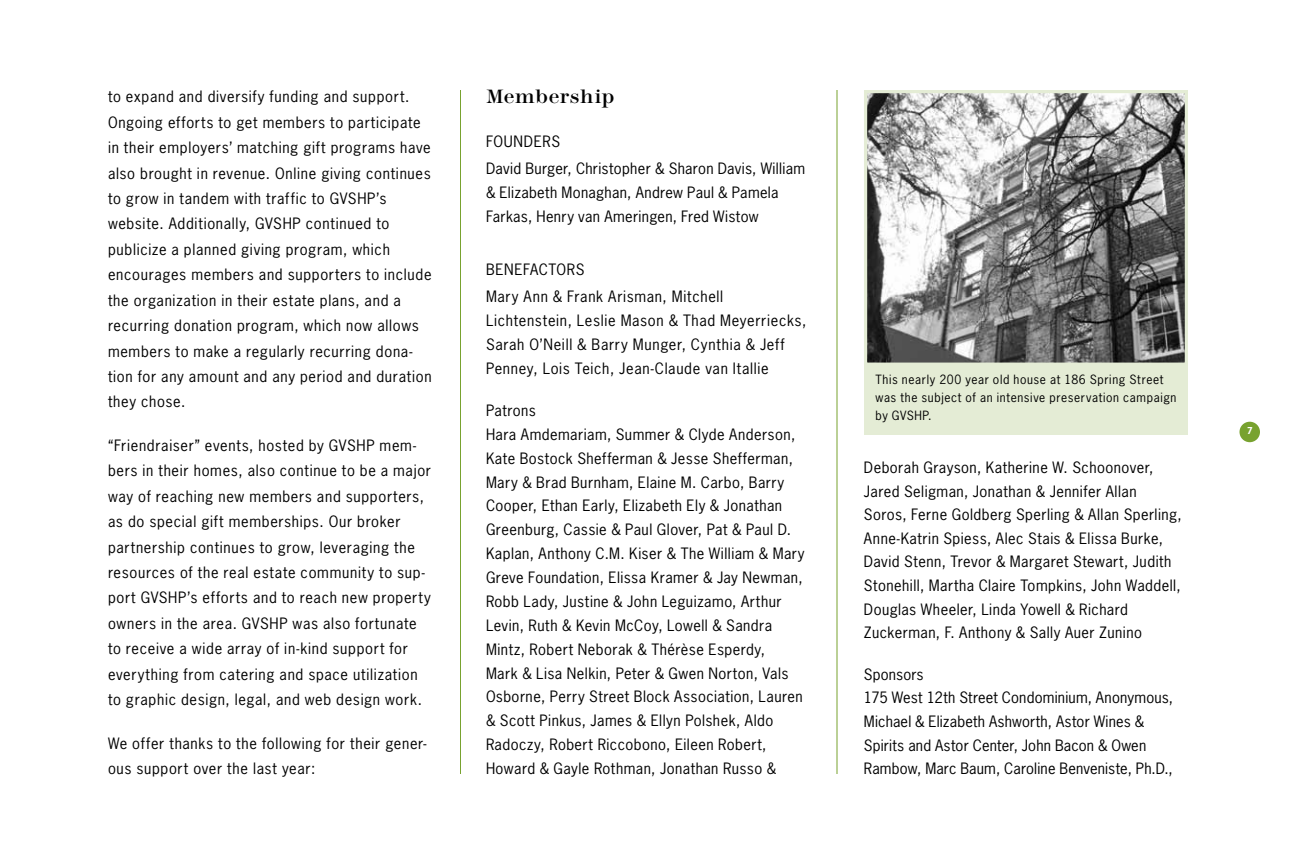
<style>
.page{position:relative;width:1296px;height:864px;background:#fff}
.page>*{position:absolute;margin:0;border:0;box-sizing:border-box;transform-origin:0 0}
.t1{font:20px "Modern Bld";letter-spacing:.02em;color:#000}
.t2{font:14.8px/25.4px "News Gothic";letter-spacing:.035em;color:#000}
.t3{font:14.8px/23.6px "News Gothic";letter-spacing:.01em;color:#000}
.t4{font:12px/18px "News Gothic";letter-spacing:.05em;color:#000}
.t5{font:700 9px "News Gothic";color:#fff}
</style>
<div class="page">
<div style="left:1240px;top:422px;width:20px;height:20px;background:#78a22f;border-radius:50%"></div>
<hr style="left:460px;top:90px;width:1px;height:684px;background:#78a22f">
<hr style="left:837px;top:90px;width:1px;height:684px;background:#78a22f">
<img style="left:868px;top:94px;width:316px;height:268px">
<div style="left:864px;top:90px;width:324px;height:276px;border:3px solid #e4ecd5"></div>
<div style="left:864px;top:363px;width:324px;height:72px;background:#e4ecd5"></div>
<p class="t2" style="left:108px;top:84px;width:325px">to expand and diversify funding and support.<br>Ongoing efforts to get members to participate in their employers’ matching gift programs have also brought in revenue. Online giving continues to grow in tandem with traffic to GVSHP’s website. Additionally, GVSHP continued to publicize a planned giving program, which encourages members and supporters to include the organization in their estate plans, and a recurring donation program, which now allows members to make a regularly recurring dona&shy;tion for any amount and any period and duration they chose.</p>
<p class="t2" style="left:108px;top:432px;width:325px">“Friendraiser” events, hosted by GVSHP mem&shy;bers in their homes, also continue to be a major way of reaching new members and supporters, as do special gift memberships. Our broker partnership continues to grow, leveraging the resources of the real estate community to sup&shy;port GVSHP’s efforts and to reach new property owners in the area. GVSHP was also fortunate to receive a wide array of in-kind support for everything from catering and space utilization to graphic design, legal, and web design work.</p>
<p class="t2" style="left:108px;top:730px;width:320px">We offer thanks to the following for their gener&shy;ous support over the last year:</p>
<h1 class="t1" style="left:486px;top:83px;width:130px">Membership</h1>
<p class="t2" style="left:486px;top:127px;width:321px;line-height:27.4px">Founders<br>David Burger, Christopher &amp; Sharon Davis, William</p>
<p class="t2" style="left:486px;top:180px;width:294px;line-height:23.8px">&amp; Elizabeth Monaghan, Andrew Paul &amp; Pamela<br>Farkas, Henry van Ameringen, Fred Wistow</p>
<p class="t2" style="left:486px;top:255px;width:239px;line-height:27.4px">Benefactors<br>Mary Ann &amp; Frank Arisman, Mitchell</p>
<p class="t2" style="left:486px;top:308px;width:322px;line-height:23.8px">Lichtenstein, Leslie Mason &amp; Thad Meyerriecks,<br>Sarah O’Neill &amp; Barry Munger, Cynthia &amp; Jeff<br>Penney, Lois Teich, Jean-Claude van Itallie</p>
<p class="t2" style="left:486px;top:398px;width:320px;line-height:23.8px">Patrons<br>Hara Amdemariam, Summer &amp; Clyde Anderson, Kate Bostock Shefferman &amp; Jesse Shefferman, Mary &amp; Brad Burnham, Elaine M. Carbo, Barry Cooper, Ethan Early, Elizabeth Ely &amp; Jonathan Greenburg, Cassie &amp; Paul Glover, Pat &amp; Paul D.<br>Kaplan, Anthony C.M. Kiser &amp; The William &amp; Mary Greve Foundation, Elissa Kramer &amp; Jay Newman, Robb Lady, Justine &amp; John Leguizamo, Arthur Levin, Ruth &amp; Kevin McCoy, Lowell &amp; Sandra Mintz, Robert Neborak &amp; Thérèse Esperdy,<br>Mark &amp; Lisa Nelkin, Peter &amp; Gwen Norton, Vals Osborne, Perry Street Block Association, Lauren &amp; Scott Pinkus, James &amp; Ellyn Polshek, Aldo Radoczy, Robert Riccobono, Eileen Robert, Howard &amp; Gayle Rothman, Jonathan Russo &amp;</p>
<p class="t4" style="left:875px;top:370px;width:302px">This nearly 200 year old house at 186 Spring Street was the subject of an intensive preservation campaign by GVSHP.</p>
<p class="t2" style="left:864px;top:455px;width:319px;line-height:23.6px">Deborah Grayson, Katherine W. Schoonover, Jared Seligman, Jonathan &amp; Jennifer Allan Soros, Ferne Goldberg Sperling &amp; Allan Sperling, Anne-Katrin Spiess, Alec Stais &amp; Elissa Burke, David Stenn, Trevor &amp; Margaret Stewart, Judith Stonehill, Martha Claire Tompkins, John Waddell, Douglas Wheeler, Linda Yowell &amp; Richard Zuckerman, F. Anthony &amp; Sally Auer Zunino</p>
<p class="t3" style="left:864px;top:662px;width:311px">Sponsors<br>175 West 12th Street Condominium, Anonymous, Michael &amp; Elizabeth Ashworth, Astor Wines &amp; Spirits and Astor Center, John Bacon &amp; Owen Rambow, Marc Baum, Caroline Benveniste, Ph.D.,</p>
<p class="t5" style="left:1247px;top:425px;width:7px">7</p>
</div>
